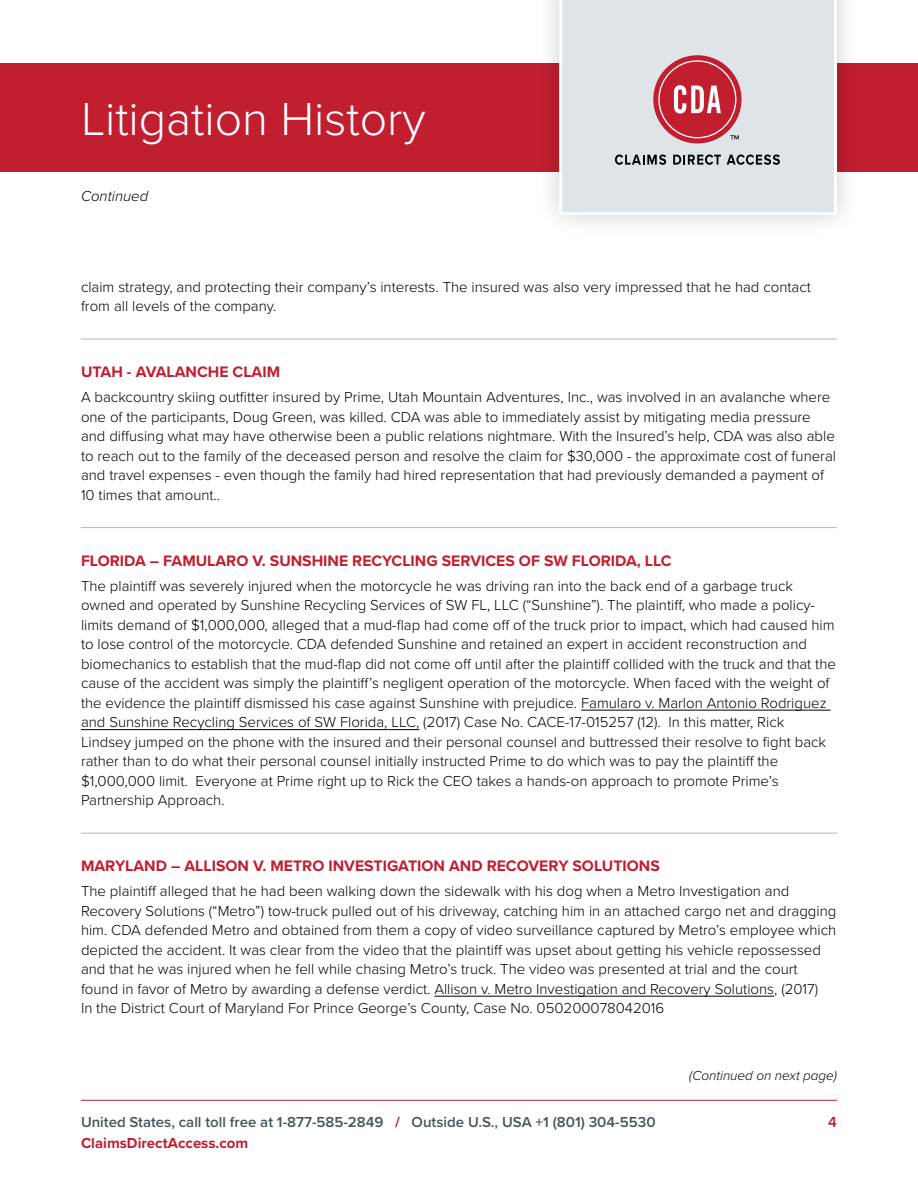
<style>
.page{position:relative;width:918px;height:1188px;background:#fff}
.page>*{position:absolute;margin:0;border:0;box-sizing:border-box;transform-origin:0 0}
.t1{font:300 48px "Proxima Nova";color:#fff}
.t2{font:700 15.75px "Proxima Nova";color:#c11e30}
.t3{font:300 15px/19.5px "Proxima Nova";color:#000}
.t4{font:600 15px "Proxima Nova";color:#455560}
.t5{font:700 15px "Proxima Nova";color:#c11e30}
.t6{font:italic 300 15px "Proxima Nova";color:#000}
.t7{font:600 15px "Proxima Nova";color:#c11e30}
.t8{font:italic 300 13.5px "Proxima Nova";color:#000}
.s1{font-weight:700;color:#c11e30}
</style>
<div class="page">
<hr style="left:81px;top:1100px;width:756px;height:1px;background:#c11e30">
<div style="left:0;top:64px;width:918px;height:108px;background:#c11e30"></div>
<div style="left:536px;top:0;width:324px;height:238px;background:#000;opacity:.2"></div>
<div style="left:559px;top:0;width:278px;height:215px;background:#dfe4e9"></div>
<div style="left:653px;top:55px;width:89px;height:88px;background:#c11e30;border-radius:50%"></div>
<svg style="left:615px;top:154px;width:51px;height:11px"></svg>
<svg style="left:673px;top:154px;width:48px;height:11px"></svg>
<svg style="left:727px;top:154px;width:53px;height:11px"></svg>
<svg style="left:658px;top:60px;width:81px;height:79px"></svg>
<hr style="left:81px;top:339px;width:756px;height:1px;background:#bbb5b4">
<hr style="left:81px;top:527px;width:756px;height:1px;background:#bbb5b4">
<hr style="left:581px;top:710px;width:250px;height:1px;background:#000">
<hr style="left:81px;top:729px;width:338px;height:1px;background:#000">
<hr style="left:81px;top:833px;width:756px;height:1px;background:#bbb5b4">
<hr style="left:434px;top:996px;width:340px;height:1px;background:#000">
<h1 class="t1" style="left:81px;top:83px;width:346px">Litigation History</h1>
<p class="t6" style="left:81px;top:185px;width:69px">Continued</p>
<p class="t3" style="left:81px;top:276px;width:731px">claim strategy, and protecting their company’s interests. The insured was also very impressed that he had contact from all levels of the company.</p>
<p class="t2" style="left:81px;top:360px;width:201px">UTAH - AVALANCHE CLAIM</p>
<p class="t3" style="left:81px;top:387px;width:757px">A backcountry skiing outfitter insured by Prime, Utah Mountain Adventures, Inc., was involved in an avalanche where one of the participants, Doug Green, was killed. CDA was able to immediately assist by mitigating media pressure and diffusing what may have otherwise been a public relations nightmare. With the Insured’s help, CDA was also able to reach out to the family of the deceased person and resolve the claim for $30,000 - the approximate cost of funeral and travel expenses - even though the family had hired representation that had previously demanded a payment of 10 times that amount..</p>
<p class="t2" style="left:81px;top:549px;width:592px">FLORIDA – FAMULARO V. SUNSHINE RECYCLING SERVICES OF SW FLORIDA, LLC</p>
<p class="t3" style="left:81px;top:575px;width:757px">The plaintiff was severely injured when the motorcycle he was driving ran into the back end of a garbage truck owned and operated by Sunshine Recycling Services of SW FL, LLC (“Sunshine”). The plaintiff, who made a policy&shy;limits demand of $1,000,000, alleged that a mud-flap had come off of the truck prior to impact, which had caused him to lose control of the motorcycle. CDA defended Sunshine and retained an expert in accident reconstruction and biomechanics to establish that the mud-flap did not come off until after the plaintiff collided with the truck and that the cause of the accident was simply the plaintiff’s negligent operation of the motorcycle. When faced with the weight of the evidence the plaintiff dismissed his case against Sunshine with prejudice. Famularo v. Marlon Antonio Rodriguez and Sunshine Recycling Services of SW Florida, LLC, (2017) Case No. CACE-17-015257 (12). In this matter, Rick Lindsey jumped on the phone with the insured and their personal counsel and buttressed their resolve to fight back rather than to do what their personal counsel initially instructed Prime to do which was to pay the plaintiff the $1,000,000 limit. Everyone at Prime right up to Rick the CEO takes a hands-on approach to promote Prime’s Partnership Approach.</p>
<p class="t2" style="left:81px;top:854px;width:580px">MARYLAND – ALLISON V. METRO INVESTIGATION AND RECOVERY SOLUTIONS</p>
<p class="t3" style="left:81px;top:881px;width:757px">The plaintiff alleged that he had been walking down the sidewalk with his dog when a Metro Investigation and Recovery Solutions (“Metro”) tow-truck pulled out of his driveway, catching him in an attached cargo net and dragging him. CDA defended Metro and obtained from them a copy of video surveillance captured by Metro’s employee which depicted the accident. It was clear from the video that the plaintiff was upset about getting his vehicle repossessed and that he was injured when he fell while chasing Metro’s truck. The video was presented at trial and the court found in favor of Metro by awarding a defense verdict. Allison v. Metro Investigation and Recovery Solutions, (2017)<br>In the District Court of Maryland For Prince George’s County, Case No. 050200078042016</p>
<p class="t4" style="left:81px;top:1111px;width:576px">United States, call toll free at 1-877-585-2849 <span class="s1">/</span> Outside U.S., USA +1 (801) 304-5530</p>
<p class="t5" style="left:81px;top:1132px;width:169px">ClaimsDirectAccess.com</p>
<p class="t8" style="left:689px;top:1065px;width:149px">(Continued on next page)</p>
<p class="t7" style="left:828px;top:1111px;width:10px">4</p>
</div>
